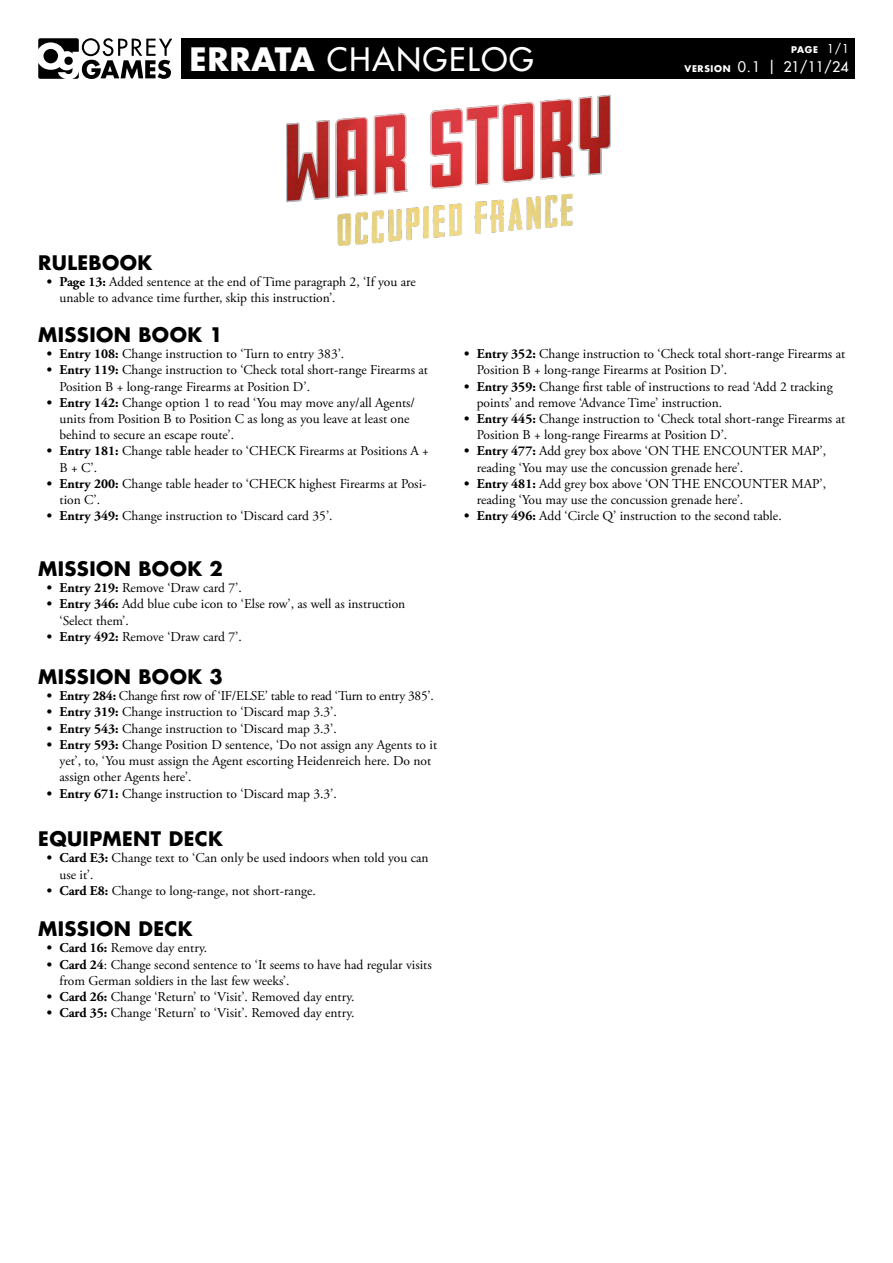
<style>
.page{position:relative;width:893px;height:1263px;background:#fff}
.page>*{position:absolute;margin:0;border:0;box-sizing:border-box;transform-origin:0 0}
.t1{font:500 31.35px "Futura Std";letter-spacing:.06em;color:#fff}
.t2{font:700 19.5px "Futura Std";letter-spacing:.02em;color:#000}
.t3{font:500 14.25px "Futura Std";color:#fff}
.t4{font:13.5px/16.2px "Adobe Garamond Pro";color:#000}
.t5{font:13.5px "Adobe Garamond Pro";letter-spacing:-.02em;color:#000}
.t6{font:700 9px "Futura Std";color:#fff}
.s1{font-weight:700}
.s2{font-weight:500;font-size:11.85px}
.s3{font-weight:700;font-size:9px}
</style>
<div class="page">
<svg style="left:38px;top:38px;width:134px;height:41px"></svg>
<div style="left:181px;top:38px;width:674px;height:41px;background:#000"></div>
<img style="left:287px;top:95px;width:323px;height:151px">
<h1 class="t1" style="left:190px;top:40px;width:346px"><span class="s1">ERRATA</span> CHANGELOG</h1>
<p class="t6" style="left:791px;top:44px;width:59px">PAGE <span class="s2">1/1</span></p>
<p class="t3" style="left:684px;top:58px;width:166px"><span class="s3">VERSION</span> 0.1 | 21/11/24</p>
<h2 class="t2" style="left:38px;top:250px;width:116px">RULEBOOK</h2>
<p class="t4" style="left:60px;top:274px;width:358px;text-indent:-13px"><span class="s1">• Page 13:</span> Added sentence at the end of Time paragraph 2, ‘If you are unable to advance time further, skip this instruction’.</p>
<h2 class="t2" style="left:38px;top:322px;width:186px">MISSION BOOK 1</h2>
<p class="t4" style="left:47px;top:346px;width:299px"><span class="s1">• Entry 108:</span> Change instruction to ‘Turn to entry 383’.</p>
<p class="t4" style="left:60px;top:363px;width:370px;text-indent:-13px"><span class="s1">• Entry 119:</span> Change instruction to ‘Check total short-range Firearms at<br>Position B + long-range Firearms at Position D’.</p>
<p class="t4" style="left:60px;top:395px;width:357px;text-indent:-13px"><span class="s1">• Entry 142:</span> Change option 1 to read ‘You may move any/all Agents/ units from Position B to Position C as long as you leave at least one behind to secure an escape route’.</p>
<p class="t4" style="left:60px;top:444px;width:371px;text-indent:-13px"><span class="s1">• Entry 181:</span> Change table header to ‘CHECK Firearms at Positions A +<br>B + C’.</p>
<p class="t4" style="left:60px;top:476px;width:368px;text-indent:-13px"><span class="s1">• Entry 200:</span> Change table header to ‘CHECK highest Firearms at Posi&shy;tion C’.</p>
<p class="t4" style="left:47px;top:508px;width:287px"><span class="s1">• Entry 349:</span> Change instruction to ‘Discard card 35’.</p>
<h2 class="t2" style="left:38px;top:556px;width:186px">MISSION BOOK 2</h2>
<p class="t4" style="left:47px;top:580px;width:197px"><span class="s1">• Entry 219:</span> Remove ‘Draw card 7’.</p>
<p class="t4" style="left:60px;top:597px;width:347px;text-indent:-13px"><span class="s1">• Entry 346:</span> Add blue cube icon to ‘Else row’, as well as instruction ‘Select them’.</p>
<p class="t4" style="left:47px;top:629px;width:197px"><span class="s1">• Entry 492:</span> Remove ‘Draw card 7’.</p>
<h2 class="t2" style="left:38px;top:664px;width:186px">MISSION BOOK 3</h2>
<p class="t5" style="left:47px;top:688px;width:389px"><span class="s1">• Entry 284:</span> Change first row of ‘IF/ELSE’ table to read ‘Turn to entry 385’.</p>
<p class="t4" style="left:47px;top:705px;width:292px"><span class="s1">• Entry 319:</span> Change instruction to ‘Discard map 3.3’.</p>
<p class="t4" style="left:47px;top:721px;width:292px"><span class="s1">• Entry 543:</span> Change instruction to ‘Discard map 3.3’.</p>
<p class="t4" style="left:60px;top:737px;width:379px;text-indent:-13px"><span class="s1">• Entry 593:</span> Change Position D sentence, ‘Do not assign any Agents to it yet’, to, ‘You must assign the Agent escorting Heidenreich here. Do not assign other Agents here’.</p>
<p class="t4" style="left:47px;top:786px;width:292px"><span class="s1">• Entry 671:</span> Change instruction to ‘Discard map 3.3’.</p>
<h2 class="t2" style="left:38px;top:826px;width:186px">EQUIPMENT DECK</h2>
<p class="t4" style="left:60px;top:850px;width:371px;text-indent:-13px"><span class="s1">• Card E3:</span> Change text to ‘Can only be used indoors when told you can use it’.</p>
<p class="t4" style="left:47px;top:883px;width:271px"><span class="s1">• Card E8:</span> Change to long-range, not short-range.</p>
<h2 class="t2" style="left:38px;top:916px;width:156px">MISSION DECK</h2>
<p class="t4" style="left:47px;top:940px;width:162px"><span class="s1">• Card 16:</span> Remove day entry.</p>
<p class="t4" style="left:60px;top:957px;width:374px;text-indent:-13px"><span class="s1">• Card 24</span>: Change second sentence to ‘It seems to have had regular visits from German soldiers in the last few weeks’.</p>
<p class="t4" style="left:47px;top:989px;width:309px"><span class="s1">• Card 26:</span> Change ‘Return’ to ‘Visit’. Removed day entry.</p>
<p class="t4" style="left:47px;top:1005px;width:309px"><span class="s1">• Card 35:</span> Change ‘Return’ to ‘Visit’. Removed day entry.</p>
<p class="t4" style="left:477px;top:346px;width:370px;text-indent:-13px"><span class="s1">• Entry 352:</span> Change instruction to ‘Check total short-range Firearms at<br>Position B + long-range Firearms at Position D’.</p>
<p class="t4" style="left:477px;top:379px;width:357px;text-indent:-13px"><span class="s1">• Entry 359:</span> Change first table of instructions to read ‘Add 2 tracking points’ and remove ‘Advance Time’ instruction.</p>
<p class="t4" style="left:477px;top:411px;width:370px;text-indent:-13px"><span class="s1">• Entry 445:</span> Change instruction to ‘Check total short-range Firearms at<br>Position B + long-range Firearms at Position D’.</p>
<p class="t4" style="left:477px;top:444px;width:351px;text-indent:-13px"><span class="s1">• Entry 477:</span> Add grey box above ‘ON THE ENCOUNTER MAP’, reading ‘You may use the concussion grenade here’.</p>
<p class="t4" style="left:477px;top:476px;width:351px;text-indent:-13px"><span class="s1">• Entry 481:</span> Add grey box above ‘ON THE ENCOUNTER MAP’, reading ‘You may use the concussion grenade here’.</p>
<p class="t4" style="left:464px;top:508px;width:319px"><span class="s1">• Entry 496:</span> Add ‘Circle Q’ instruction to the second table.</p>
</div>
